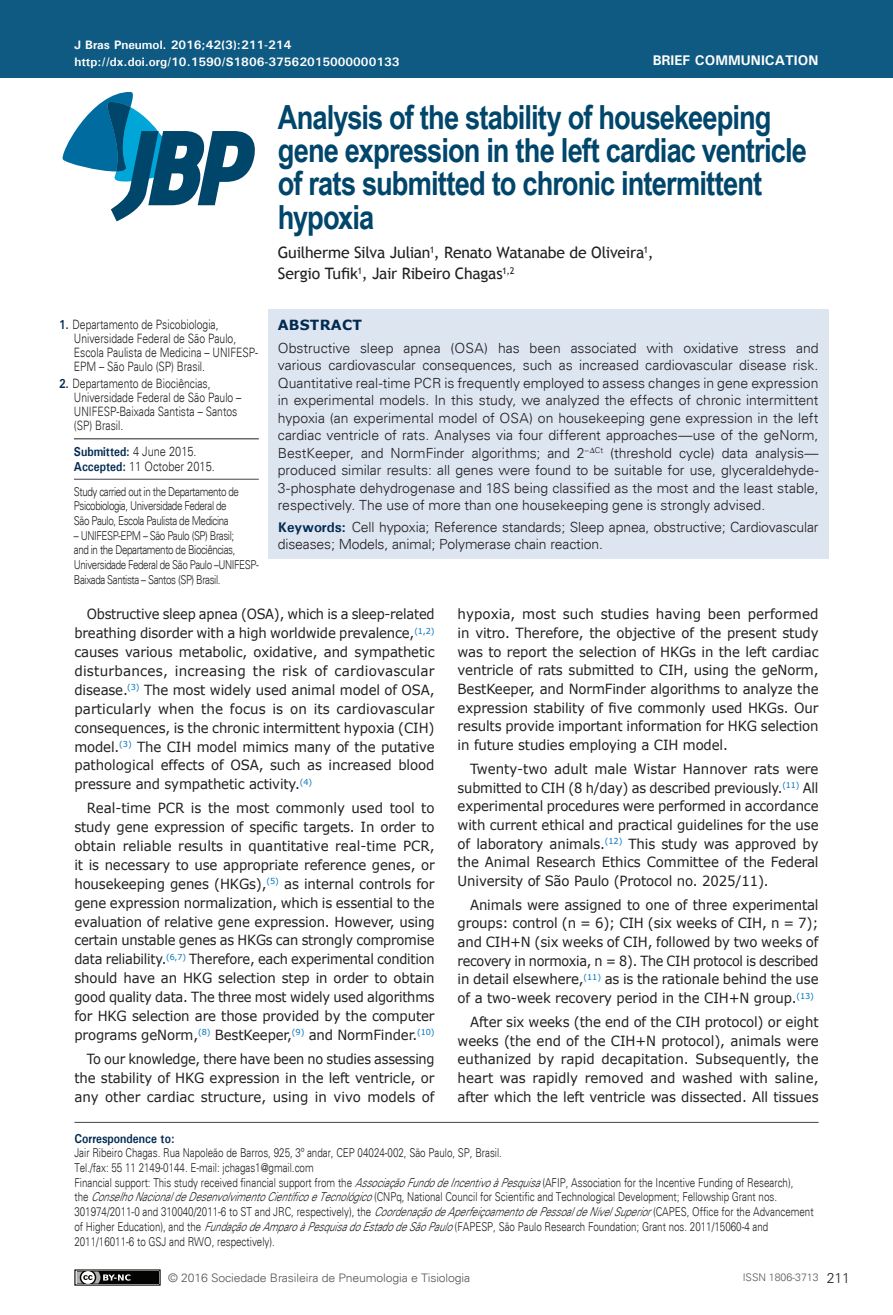
<style>
.page{position:relative;width:893px;height:1315px;background:#fff}
.page>*{position:absolute;margin:0;border:0;box-sizing:border-box;transform-origin:0 0}
.Título{font:700 33.25px/33.2px "Arial Narrow";letter-spacing:-.025em;color:#00466b}
.Autores{font:15.75px/21px "Trebuchet MS";letter-spacing:-.015em;color:#231f20}
.Corpo_PT{font:14px/18.7px "Verdana";letter-spacing:-.01em;color:#231f20;text-align:justify;scale:.96 1}
.Resumo{font:300 14px/17.5px "Univers";color:#231f20;text-align:justify}
.Corpo_PT-2{font:14px/18.7px "Verdana";letter-spacing:-.01em;color:#231f20;text-align:justify;scale:.95 1}
.Corpo_PT-3{font:14px/18.9px "Verdana";letter-spacing:-.01em;color:#231f20;text-align:justify;scale:.93 1}
.Corpo_PT-4{font:14px/18.9px "Verdana";letter-spacing:-.01em;color:#231f20;text-align:justify;scale:.92 1}
.Palavras_chave{font:300 14px/16.8px "Univers";letter-spacing:-.01em;color:#231f20}
.t1{font:700 14px "Univers";color:#fff}
.Título_Resumo{font:700 14px "Verdana";letter-spacing:.015em;color:#012a50}
.Instituições{font:300 12.95px/14px "Univers";color:#231f20;scale:.8 1}
.Aprovado{font:300 12.95px "Univers";color:#231f20;scale:.85 1}
.Recebido{font:700 12.95px "Univers";color:#012a50;scale:.85 1}
.Endereço_Corresp{font:700 12.95px "Univers";color:#012a50;scale:.85 1}
.End_2{font:300 12.25px/14.7px "Univers";color:#231f20;scale:.8 1}
.Trab_realizado{font:300 12.25px/14.7px "Univers";letter-spacing:-.04em;color:#231f20;scale:.8 1}
.cabeçalho{font:700 12.25px "Univers";color:#fff}
.t2{font:300 11.72px "Univers";letter-spacing:-.01em;color:#57585a;scale:1.04 1}
.t3{font:300 10.5px "Univers";color:#57585a}
.s1{font-weight:700;color:#012a50}
.s2{font-weight:300;color:#231f20}
.s3{font-style:italic}
</style>
<div class="page">
<div style="left:0;top:0;width:893px;height:78px;background:#0f5a82"></div>
<svg style="left:62px;top:91px;width:193px;height:130px"></svg>
<div style="left:75px;top:1270px;width:85px;height:15px;background:#040503"></div>
<div style="left:74px;top:1269px;width:87px;height:16px;border:1px solid #040503"></div>
<svg style="left:74px;top:1269px;width:56px;height:17px"></svg>
<div style="left:268px;top:309px;width:560px;height:249px;background:#dde5f1"></div>
<hr style="left:74px;top:1122px;width:745px;height:1px;background:#454647">
<hr style="left:74px;top:438px;width:185px;height:1px;background:#231f20">
<hr style="left:74px;top:479px;width:185px;height:1px;background:#454647">
<p class="cabeçalho" style="left:74px;top:38px;width:218px">J Bras Pneumol. 2016;42(3):211-214</p>
<p class="cabeçalho" style="left:74px;top:54px;width:327px">http://dx.doi.org/10.1590/S1806-37562015000000133</p>
<p class="t1" style="left:653px;top:52px;width:167px">BRIEF COMMUNICATION</p>
<p class="Título" style="left:278px;top:99px;width:531px">Analysis of the stability of housekeeping gene expression in the left cardiac ventricle of rats submitted to chronic intermittent hypoxia</p>
<p class="Autores" style="left:278px;top:243px;width:377px">Guilherme Silva Julian<sup>1</sup>, Renato Watanabe de Oliveira<sup>1</sup>,<br>Sergio Tufik<sup>1</sup>, Jair Ribeiro Chagas<sup>1,2</sup></p>
<p class="Instituições" style="left:74px;top:317px;width:232px;text-indent:-15px"><span class="s1">1.</span> Departamento de Psicobiologia, Universidade Federal de São Paulo, Escola Paulista de Medicina – UNIFESP-EPM – São Paulo (SP) Brasil.</p>
<p class="Instituições" style="left:74px;top:376px;width:211px;text-indent:-15px"><span class="s1">2.</span> Departamento de Biociências,<br>Universidade Federal de São Paulo –<br>UNIFESP-Baixada Santista – Santos (SP) Brasil.</p>
<p class="Recebido" style="left:74px;top:444px;width:146px">Submitted: <span class="s2">4 June 2015.</span></p>
<p class="Aprovado" style="left:74px;top:458px;width:167px"><span class="s1">Accepted:</span> 11 October 2015.</p>
<p class="Trab_realizado" style="left:74px;top:484px;width:208px">Study carried out in the Departamento de<br>Psicobiologia, Universidade Federal de<br>São Paulo, Escola Paulista de Medicina</p>
<p class="Trab_realizado" style="left:74px;top:528px;width:233px">– UNIFESP-EPM – São Paulo (SP) Brasil;<br>and in the Departamento de Biociências, Universidade Federal de São Paulo –UNIFESP-Baixada Santista – Santos (SP) Brasil.</p>
<p class="Título_Resumo" style="left:278px;top:315px;width:86px">ABSTRACT</p>
<p class="Resumo" style="left:278px;top:339px;width:542px">Obstructive sleep apnea (OSA) has been associated with oxidative stress and various cardiovascular consequences, such as increased cardiovascular disease risk.<br>Quantitative real-time PCR is frequently employed to assess changes in gene expression in experimental models. In this study, we analyzed the effects of chronic intermittent hypoxia (an experimental model of OSA) on housekeeping gene expression in the left cardiac ventricle of rats. Analyses via four different approaches—use of the geNorm, BestKeeper, and NormFinder algorithms; and 2<sup>−ΔCt</sup> (threshold cycle) data analysis— produced similar results: all genes were found to be suitable for use, glyceraldehyde-3-phosphate dehydrogenase and 18S being classified as the most and the least stable, respectively. The use of more than one housekeeping gene is strongly advised.</p>
<p class="Palavras_chave" style="left:278px;top:518px;width:542px"><span class="s1">Keywords:</span> Cell hypoxia; Reference standards; Sleep apnea, obstructive; Cardiovascular diseases; Models, animal; Polymerase chain reaction.</p>
<p class="Corpo_PT-3" style="left:74px;top:604px;width:389px;text-indent:12px">Obstructive sleep apnea (OSA), which is a sleep-related breathing disorder with a high worldwide prevalence,<sup>(1,2) </sup>causes various metabolic, oxidative, and sympathetic disturbances, increasing the risk of cardiovascular disease.<sup>(3)</sup> The most widely used animal model of OSA, particularly when the focus is on its cardiovascular consequences, is the chronic intermittent hypoxia (CIH) model.<sup>(3)</sup> The CIH model mimics many of the putative pathological effects of OSA, such as increased blood pressure and sympathetic activity.<sup>(4)</sup></p>
<p class="Corpo_PT" style="left:74px;top:798px;width:377px;text-indent:12px">Real-time PCR is the most commonly used tool to study gene expression of specific targets. In order to obtain reliable results in quantitative real-time PCR, it is necessary to use appropriate reference genes, or housekeeping genes (HKGs),<sup>(5)</sup> as internal controls for gene expression normalization, which is essential to the evaluation of relative gene expression. However, using certain unstable genes as HKGs can strongly compromise data reliability.<sup>(6,7)</sup> Therefore, each experimental condition should have an HKG selection step in order to obtain good quality data. The three most widely used algorithms for HKG selection are those provided by the computer programs geNorm,<sup>(8)</sup> BestKeeper,<sup>(9)</sup> and NormFinder.<sup>(10)</sup></p>
<p class="Corpo_PT-4" style="left:74px;top:1049px;width:393px;text-indent:12px">To our knowledge, there have been no studies assessing the stability of HKG expression in the left ventricle, or any other cardiac structure, using in vivo models of</p>
<p class="Corpo_PT" style="left:458px;top:605px;width:378px">hypoxia, most such studies having been performed in vitro. Therefore, the objective of the present study was to report the selection of HKGs in the left cardiac ventricle of rats submitted to CIH, using the geNorm, BestKeeper, and NormFinder algorithms to analyze the expression stability of five commonly used HKGs. Our results provide important information for HKG selection in future studies employing a CIH model.</p>
<p class="Corpo_PT" style="left:458px;top:759px;width:377px;text-indent:12px">Twenty-two adult male Wistar Hannover rats were submitted to CIH (8 h/day) as described previously.<sup>(11)</sup> All experimental procedures were performed in accordance with current ethical and practical guidelines for the use of laboratory animals.<sup>(12)</sup> This study was approved by the Animal Research Ethics Committee of the Federal University of São Paulo (Protocol no. 2025/11).</p>
<p class="Corpo_PT-2" style="left:458px;top:895px;width:381px;text-indent:12px">Animals were assigned to one of three experimental groups: control (n = 6); CIH (six weeks of CIH, n = 7); and CIH+N (six weeks of CIH, followed by two weeks of recovery in normoxia, n = 8). The CIH protocol is described in detail elsewhere,<sup>(11)</sup> as is the rationale behind the use of a two-week recovery period in the CIH+N group.<sup>(13)</sup></p>
<p class="Corpo_PT-2" style="left:458px;top:1012px;width:381px;text-indent:12px">After six weeks (the end of the CIH protocol) or eight weeks (the end of the CIH+N protocol), animals were euthanized by rapid decapitation. Subsequently, the heart was rapidly removed and washed with saline, after which the left ventricle was dissected. All tissues</p>
<p class="Endereço_Corresp" style="left:74px;top:1130px;width:119px">Correspondence to:</p>
<p class="End_2" style="left:74px;top:1145px;width:536px">Jair Ribeiro Chagas. Rua Napoleão de Barros, 925, 3º andar, CEP 04024-002, São Paulo, SP, Brasil.</p>
<p class="End_2" style="left:74px;top:1160px;width:301px">Tel./fax: 55 11 2149-0144. E-mail: jchagas1@gmail.com</p>
<p class="End_2" style="left:74px;top:1175px;width:925px">Financial support: This study received financial support from the <span class="s3">AssociaçãoFundodeIncentivoàPesquisa</span>(AFIP, Association for the Incentive Funding of Research),<br>the <span class="s3">ConselhoNacionaldeDesenvolvimentoCientíficoeTecnológico</span>(CNPq, National Council for Scientific and Technological Development; Fellowship Grant nos.<br>301974/2011-0 and 310040/2011-6 to ST and JRC, respectively), the <span class="s3">CoordenaçãodeAperfeiçoamentodePessoaldeNívelSuperior</span>(CAPES, Office for the Advancement of Higher Education), and the <span class="s3">FundaçãodeAmparoàPesquisadoEstadodeSãoPaulo</span>(FAPESP, São Paulo Research Foundation; Grant nos. 2011/15060-4 and 2011/16011-6 to GSJ and RWO, respectively).</p>
<p class="t2" style="left:168px;top:1270px;width:292px">© 2016 Sociedade Brasileira de Pneumologia e Tisiologia</p>
<p class="t3" style="left:743px;top:1271px;width:77px">ISSN 1806-3713</p>
<p class="Resumo" style="left:827px;top:1269px;width:25px">211</p>
</div>
